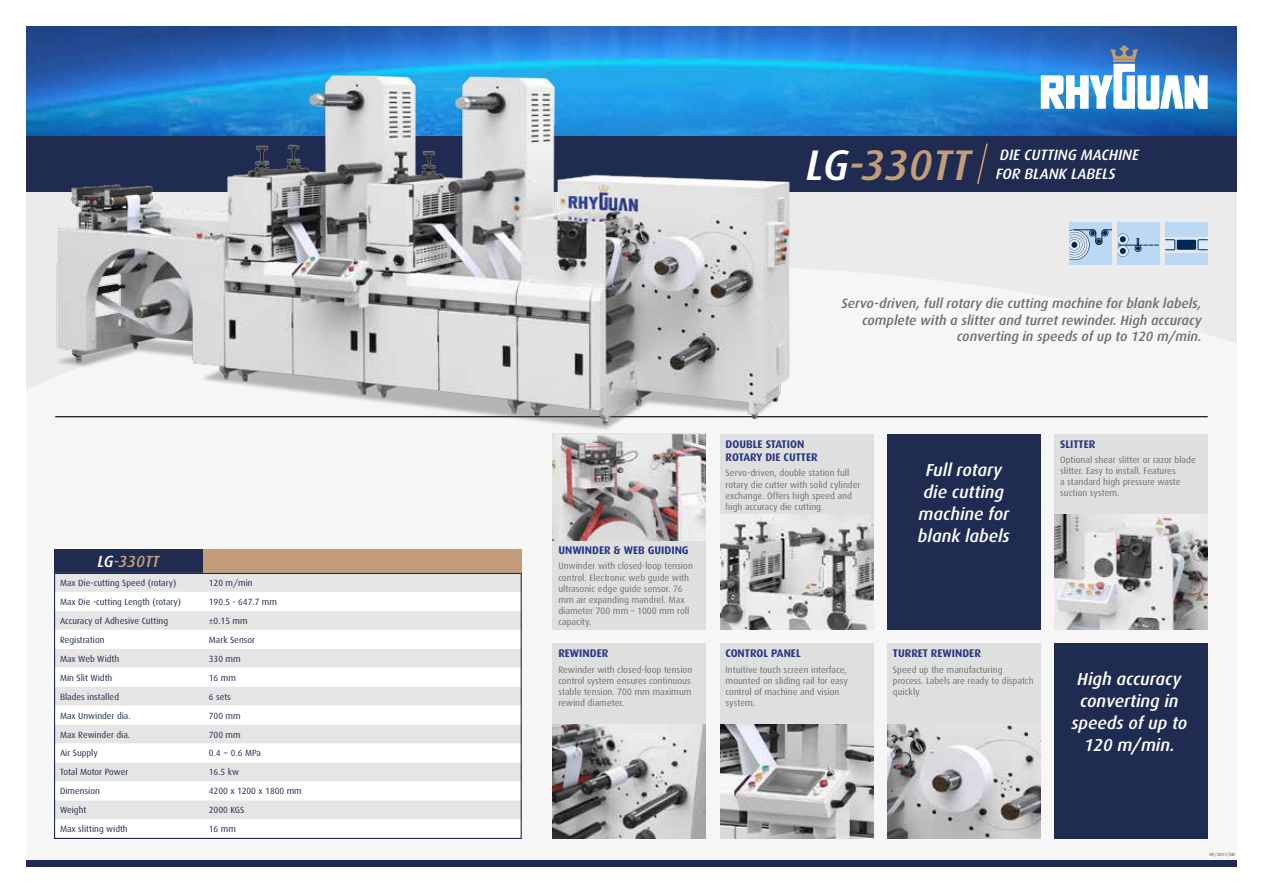
<style>
.page{position:relative;width:1263px;height:893px;background:#fff}
.page>*{position:absolute;margin:0;border:0;box-sizing:border-box;transform-origin:0 0}
.t1{font:italic 500 42.9px "Dax";color:#c39d78}
.t2{font:italic 500 17.4px/22px "Dax";color:#fff;text-align:center}
.t3{font:italic 500 16.2px "Dax";color:#c39d78}
.t4{font:italic 500 15px/18px "Dax";color:#fff}
.t5{font:italic 500 13.5px/16.5px "Dax";color:#706f6f;text-align:right}
.t6{font:700 11.1px/13.4px "Dax";color:#283583}
.t7{font:9.3px/11.1px "Dax";color:#706f6f}
.t8{font:9px "Dax";color:#202b52}
.t9{font:500 4.5px "Dax";color:#706f6f}
.s1{color:#fff}
</style>
<div class="page">
<div style="left:11px;top:0;width:1252px;height:893px;background:#ebebeb"></div>
<img style="left:831px;top:26px;width:406px;height:110px">
<svg style="left:1041px;top:45px;width:166px;height:64px;background:#80addd"></svg>
<div style="left:26px;top:271px;width:1211px;height:589px;background:#f6f6f6"></div>
<div style="left:0;top:136px;width:1263px;height:55px;background:#202b52"></div>
<hr style="left:55px;top:416px;width:1153px;height:1px;background:#000">
<div style="left:0;top:860px;width:1263px;height:33px;background:#202b52"></div>
<div style="left:553px;top:643px;width:153px;height:196px;background:#dee0df"></div>
<div style="left:720px;top:434px;width:153px;height:195px;background:#dee0df"></div>
<div style="left:1054px;top:434px;width:154px;height:195px;background:#dee0df"></div>
<div style="left:553px;top:434px;width:153px;height:195px;background:#dee0df"></div>
<div style="left:887px;top:434px;width:153px;height:195px;background:#202b52"></div>
<div style="left:887px;top:643px;width:153px;height:196px;background:#dee0df"></div>
<div style="left:1054px;top:643px;width:154px;height:196px;background:#202b52"></div>
<div style="left:720px;top:643px;width:153px;height:196px;background:#dee0df"></div>
<div style="left:54px;top:549px;width:468px;height:24px;background:#c39d78"></div>
<div style="left:54px;top:549px;width:149px;height:24px;background:#202b52"></div>
<svg style="left:56px;top:575px;width:464px;height:17px"></svg>
<svg style="left:56px;top:592px;width:464px;height:245px;fill:#fff"></svg>
<div style="left:54px;top:573px;width:468px;height:266px;border:1px solid #202b52"></div>
<div style="left:1165px;top:223px;width:43px;height:42px;background:#bcd8f2"></div>
<svg style="left:1165px;top:237px;width:43px;height:16px"></svg>
<div style="left:1177px;top:240px;width:19px;height:10px;background:#002856"></div>
<svg style="left:1197px;top:239px;width:11px;height:11px"></svg>
<svg style="left:1165px;top:239px;width:10px;height:11px"></svg>
<div style="left:1117px;top:223px;width:43px;height:42px;background:#bcd8f2"></div>
<div style="left:1117px;top:245px;width:11px;height:12px;background:#cee1f4;border-radius:50%"></div>
<svg style="left:1118px;top:233px;width:40px;height:24px"></svg>
<div style="left:1069px;top:223px;width:43px;height:42px;background:#bcd8f2"></div>
<svg style="left:1069px;top:230px;width:43px;height:30px"></svg>
<svg style="left:977px;top:143px;width:11px;height:41px"></svg>
<img style="left:553px;top:724px;width:153px;height:115px">
<img style="left:553px;top:447px;width:153px;height:93px">
<img style="left:720px;top:514px;width:153px;height:115px">
<img style="left:720px;top:724px;width:153px;height:115px">
<img style="left:1054px;top:514px;width:154px;height:115px">
<img style="left:887px;top:724px;width:153px;height:115px">
<img style="left:26px;top:26px;width:805px;height:421px">
<div style="left:0;top:0;width:26px;height:893px;background:#fff"></div>
<div style="left:0;top:0;width:1263px;height:26px;background:#fff"></div>
<div style="left:0;top:867px;width:1263px;height:26px;background:#fff"></div>
<div style="left:1237px;top:0;width:26px;height:893px;background:#fff"></div>
<h3 class="t3" style="left:97px;top:553px;width:64px"><span class="s1">LG</span>-330TT</h3>
<p class="t8" style="left:60px;top:578px;width:118px">Max Die-cutting Speed (rotary)</p>
<p class="t8" style="left:209px;top:578px;width:45px">120 m/min</p>
<p class="t8" style="left:60px;top:597px;width:123px">Max Die -cutting Length (rotary)</p>
<p class="t8" style="left:209px;top:597px;width:70px">190.5 - 647.7 mm</p>
<p class="t8" style="left:60px;top:616px;width:110px">Accuracy of Adhesive Cutting</p>
<p class="t8" style="left:209px;top:616px;width:40px">±0.15 mm</p>
<p class="t8" style="left:60px;top:635px;width:46px">Registration</p>
<p class="t8" style="left:209px;top:635px;width:48px">Mark Sensor</p>
<p class="t8" style="left:60px;top:654px;width:61px">Max Web Width</p>
<p class="t8" style="left:209px;top:654px;width:33px">330 mm</p>
<p class="t8" style="left:60px;top:672px;width:54px">Min Slit Width</p>
<p class="t8" style="left:209px;top:672px;width:29px">16 mm</p>
<p class="t8" style="left:60px;top:691px;width:61px">Blades installed</p>
<p class="t8" style="left:209px;top:691px;width:24px">6 sets</p>
<p class="t8" style="left:60px;top:710px;width:72px">Max Unwinder dia.</p>
<p class="t8" style="left:209px;top:710px;width:33px">700 mm</p>
<p class="t8" style="left:60px;top:729px;width:72px">Max Rewinder dia.</p>
<p class="t8" style="left:209px;top:729px;width:33px">700 mm</p>
<p class="t8" style="left:60px;top:748px;width:39px">Air Supply</p>
<p class="t8" style="left:209px;top:748px;width:54px">0.4 ~ 0.6 MPa</p>
<p class="t8" style="left:60px;top:767px;width:70px">Total Motor Power</p>
<p class="t8" style="left:209px;top:767px;width:32px">16.5 kw</p>
<p class="t8" style="left:60px;top:786px;width:41px">Dimension</p>
<p class="t8" style="left:209px;top:786px;width:94px">4200 x 1200 x 1800 mm</p>
<p class="t8" style="left:60px;top:805px;width:28px">Weight</p>
<p class="t8" style="left:209px;top:805px;width:37px">2000 KGS</p>
<p class="t8" style="left:60px;top:824px;width:69px">Max slitting width</p>
<p class="t8" style="left:209px;top:824px;width:29px">16 mm</p>
<h1 class="t1" style="left:806px;top:141px;width:166px"><span class="s1">LG</span>-330TT</h1>
<h3 class="t4" style="left:996px;top:146px;width:145px">DIE CUTTING MACHINE<br>FOR BLANK LABELS</h3>
<h3 class="t5" style="left:841px;top:295px;width:362px">Servo-driven, full rotary die cutting machine for blank labels, complete with a slitter and turret rewinder. High accuracy converting in speeds of up to 120 m/min.</h3>
<p class="t6" style="left:558px;top:544px;width:132px">UNWINDER &amp; WEB GUIDING</p>
<p class="t7" style="left:558px;top:561px;width:136px">Unwinder with closed-loop tension control. Electronic web guide with ultrasonic edge guide sensor. 76 mm air expanding mandrel. Max diameter 700 mm – 1000 mm roll capacity.</p>
<p class="t6" style="left:558px;top:647px;width:51px">REWINDER</p>
<p class="t7" style="left:558px;top:664px;width:135px">Rewinder with closed-loop tension control system ensures continuous stable tension. 700 mm maximum rewind diameter.</p>
<p class="t6" style="left:726px;top:437px;width:94px">DOUBLE STATION<br>ROTARY DIE CUTTER</p>
<p class="t7" style="left:726px;top:468px;width:137px">Servo-driven, double station full rotary die cutter with solid cylinder exchange. Offers high speed and high accuracy die cutting.</p>
<h2 class="t2" style="left:918px;top:459px;width:93px">Full rotary die cutting machine for blank labels</h2>
<p class="t6" style="left:1060px;top:437px;width:37px">SLITTER</p>
<p class="t7" style="left:1060px;top:454px;width:137px">Optional shear slitter or razor blade slitter. Easy to install. Features<br>a standard high pressure waste suction system.</p>
<p class="t6" style="left:726px;top:647px;width:77px">CONTROL PANEL</p>
<p class="t7" style="left:726px;top:664px;width:124px">Intuitive touch screen interface, mounted on sliding rail for easy control of machine and vision system.</p>
<p class="t6" style="left:893px;top:647px;width:90px">TURRET REWINDER</p>
<p class="t7" style="left:893px;top:664px;width:142px">Speed up the manufacturing process. Labels are ready to dispatch quickly.</p>
<h2 class="t2" style="left:1071px;top:668px;width:117px">High accuracy converting in speeds of up to<br>120 m/min.</h2>
<p class="t9" style="left:1209px;top:851px;width:27px">09/2017/GB</p>
</div>
